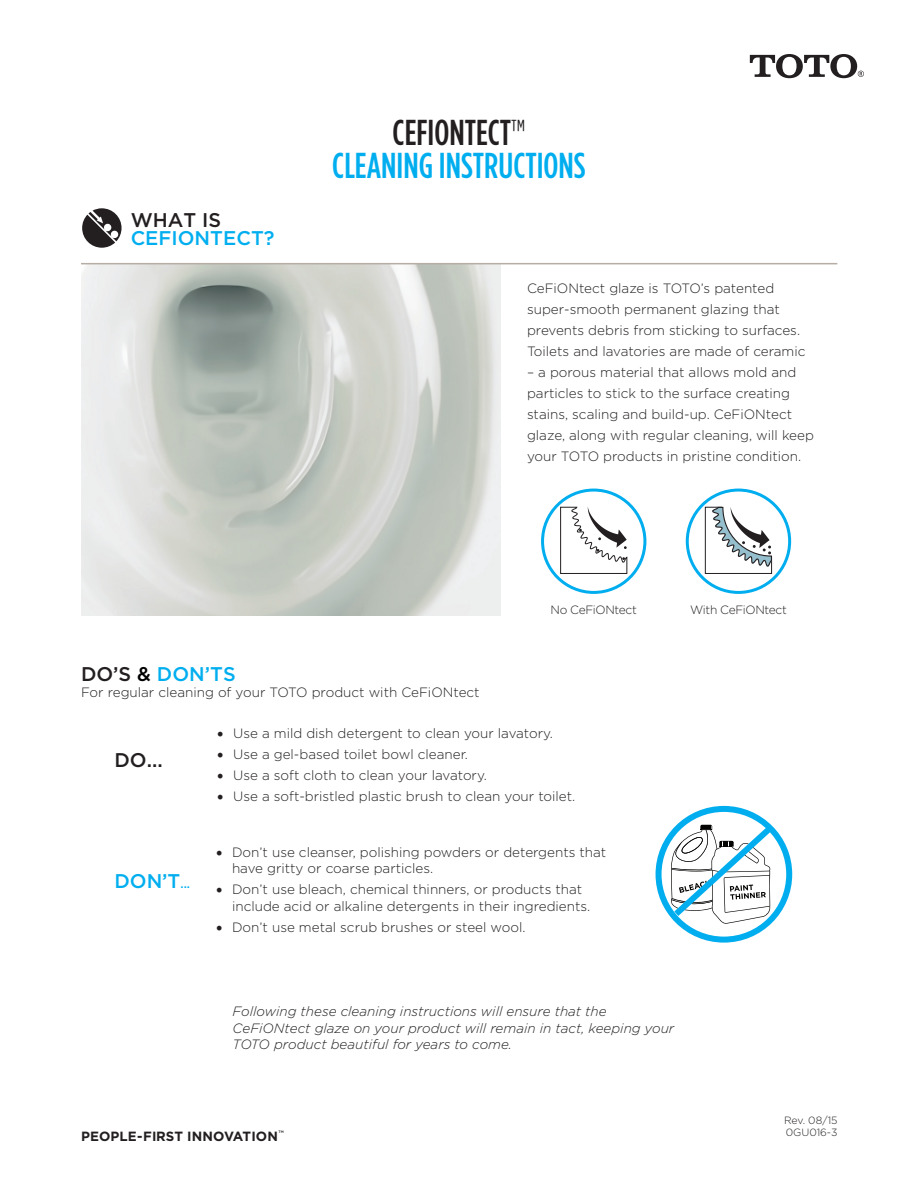
<style>
.page{position:relative;width:918px;height:1188px;background:#fff}
.page>*{position:absolute;margin:0;border:0;box-sizing:border-box;transform-origin:0 0}
.t1{font:500 36px/33px "Gotham Condensed";color:#00aeef;text-align:center}
.t2{font:500 19.8px "Gotham";color:#00aeef}
.t3{font:500 19.8px "Gotham";color:#231f20}
.t4{font:300 13.5px/21px "Gotham";color:#231f20}
.t5{font:italic 300 13.5px/16.5px "Gotham";color:#231f20}
.t6{font:700 13.35px "Gotham";letter-spacing:.01em;color:#231f20}
.t7{font:300 12px "Gotham";letter-spacing:-.03em;color:#231f20}
.t8{font:300 10.5px/12.6px "Gotham";color:#231f20}
.s1{color:#231f20}
.s2{font-weight:300;color:#231f20}
.s3{color:#000}
.s4{font-size:12px}
.s5{font-family:"Minion Pro";font-weight:400;font-size:18px}
</style>
<div class="page">
<img style="left:81px;top:264px;width:419px;height:352px">
<hr style="left:81px;top:263px;width:756px;height:1px;background:#b6ada5">
<div style="left:541px;top:489px;width:105px;height:105px;border:3px solid #00aeef;border-radius:50%"></div>
<svg style="left:560px;top:506px;width:68px;height:68px"></svg>
<div style="left:686px;top:489px;width:105px;height:105px;border:3px solid #00aeef;border-radius:50%"></div>
<svg style="left:704px;top:506px;width:69px;height:68px"></svg>
<svg style="left:82px;top:208px;width:40px;height:40px"></svg>
<svg style="left:750px;top:54px;width:114px;height:24px"></svg>
<div style="left:656px;top:806px;width:136px;height:137px;border:6px solid #00aeef;border-radius:50%"></div>
<svg style="left:668px;top:818px;width:112px;height:108px"></svg>
<h2 class="t3" style="left:131px;top:209px;width:92px">WHAT IS</h2>
<h2 class="t2" style="left:131px;top:226px;width:145px">CEFIONTECT?</h2>
<h1 class="t1" style="left:332px;top:115px;width:255px"><span class="s1">CEFIONTECT</span><span class="s2">™<br></span>CLEANING INSTRUCTIONS</h1>
<p class="t4" style="left:527px;top:278px;width:280px">CeFiONtect glaze is TOTO’s patented super-smooth permanent glazing that prevents debris from sticking to surfaces.<br>Toilets and lavatories are made of ceramic</p>
<p class="t4" style="left:527px;top:362px;width:288px">– a porous material that allows mold and particles to stick to the surface creating stains, scaling and build-up. CeFiONtect glaze, along with regular cleaning, will keep your TOTO products in pristine condition.</p>
<p class="t7" style="left:551px;top:604px;width:88px">No CeFiONtect</p>
<p class="t7" style="left:690px;top:604px;width:98px">With CeFiONtect</p>
<h2 class="t2" style="left:81px;top:663px;width:156px"><span class="s1">DO’S</span> <span class="s3">&amp;</span> DON’TS</h2>
<p class="t4" style="left:81px;top:681px;width:400px">For regular cleaning of your TOTO product with CeFiONtect</p>
<h2 class="t3" style="left:114px;top:749px;width:50px">DO...</h2>
<h2 class="t2" style="left:114px;top:870px;width:77px">DON’T<span class="s4">...</span></h2>
<p class="t4" style="left:217px;top:723px;width:338px"><span class="s5">•</span> Use a mild dish detergent to clean your lavatory.</p>
<p class="t4" style="left:217px;top:744px;width:253px"><span class="s5">•</span> Use a gel-based toilet bowl cleaner.</p>
<p class="t4" style="left:217px;top:765px;width:272px"><span class="s5">•</span> Use a soft cloth to clean your lavatory.</p>
<p class="t4" style="left:217px;top:786px;width:360px"><span class="s5">•</span> Use a soft-bristled plastic brush to clean your toilet.</p>
<p class="t4" style="left:232px;top:844px;width:376px;line-height:16.5px;text-indent:-16px"><span class="s5">•</span> Don’t use cleanser, polishing powders or detergents that have gritty or coarse particles.</p>
<p class="t4" style="left:232px;top:881px;width:360px;line-height:16.5px;text-indent:-16px"><span class="s5">•</span> Don’t use bleach, chemical thinners, or products that include acid or alkaline detergents in their ingredients.</p>
<p class="t4" style="left:216px;top:916px;width:311px"><span class="s5">•</span> Don’t use metal scrub brushes or steel wool.</p>
<p class="t5" style="left:233px;top:1003px;width:443px">Following these cleaning instructions will ensure that the<br>CeFiONtect glaze on your product will remain in tact, keeping your<br>TOTO product beautiful for years to come.</p>
<p class="t6" style="left:81px;top:1128px;width:204px">PEOPLE-FIRST INNOVATION<sup>™</sup></p>
<p class="t8" style="left:784px;top:1114px;width:55px">Rev. 08/15<br>0GU016-3</p>
</div>
